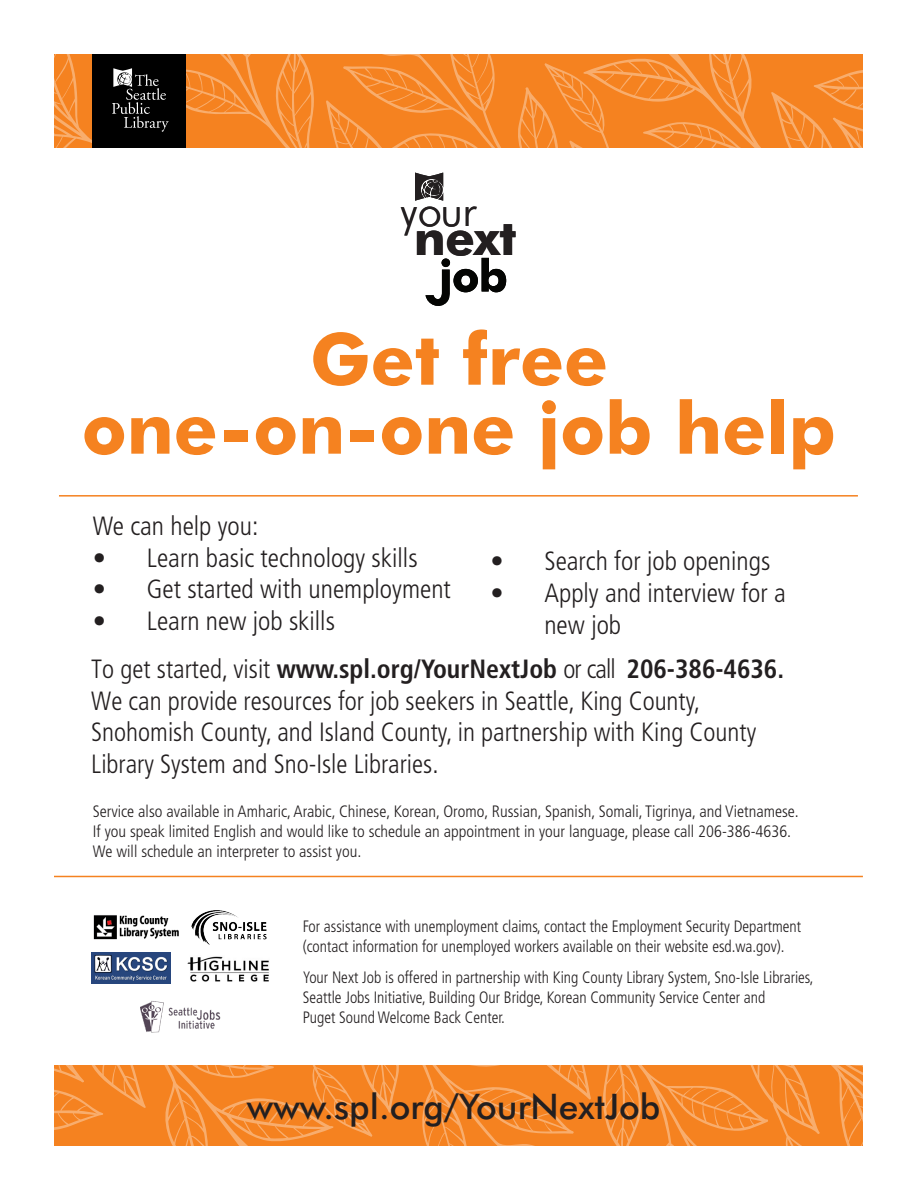
<style>
.page{position:relative;width:918px;height:1188px;background:#fff}
.page>*{position:absolute;margin:0;border:0;box-sizing:border-box;transform-origin:0 0}
.t1{font:700 72px/69px "Futura BT";color:#f58220;text-align:center}
.t2{font:700 48.15px "Futura BT";color:#231f20}
.t3{font:300 43.5px "Futura BT";color:#231f20}
.t4{font:500 35.25px "Futura BT";color:#231f20}
.t5{font:300 condensed 26.4px/31.7px "Frutiger";color:#231f20}
.t6{font:300 condensed 16.5px/19.8px "Frutiger";color:#231f20;scale:.95 1}
.t7{font:300 condensed 16.5px/19.8px "Frutiger";color:#231f20}
.s1{font-weight:700}
</style>
<div class="page">
<svg style="left:296px;top:1065px;width:567px;height:81px;background:#f5882c"></svg>
<svg style="left:54px;top:1065px;width:242px;height:81px;background:#f5892c"></svg>
<svg style="left:54px;top:54px;width:567px;height:93px;background:#f4882b"></svg>
<svg style="left:621px;top:54px;width:242px;height:93px;background:#f5892c"></svg>
<svg style="left:426px;top:258px;width:80px;height:48px"></svg>
<svg style="left:415px;top:173px;width:28px;height:28px"></svg>
<hr style="left:59px;top:495px;width:799px;height:2px;background:#f58220">
<hr style="left:54px;top:876px;width:809px;height:1px;background:#f58220">
<div style="left:93px;top:54px;width:93px;height:94px;background:#000"></div>
<svg style="left:112px;top:68px;width:56px;height:64px"></svg>
<img style="left:91px;top:952px;width:79px;height:32px">
<img style="left:187px;top:956px;width:82px;height:26px">
<img style="left:191px;top:910px;width:76px;height:34px">
<img style="left:93px;top:915px;width:86px;height:25px">
<img style="left:140px;top:1001px;width:80px;height:32px">
<h3 class="t3" style="left:400px;top:184px;width:77px">your</h3>
<h2 class="t2" style="left:414px;top:209px;width:104px">next</h2>
<p class="t1" style="left:82px;top:324px;width:756px">Get free<br>one-on-one job help</p>
<p class="t5" style="left:93px;top:510px;width:167px">We can help you:</p>
<p class="t5" style="left:93px;top:542px;width:326px">• Learn basic technology skills</p>
<p class="t5" style="left:93px;top:574px;width:360px">• Get started with unemployment</p>
<p class="t5" style="left:93px;top:605px;width:244px">• Learn new job skills</p>
<p class="t5" style="left:490px;top:546px;width:281px">• Search for job openings</p>
<p class="t5" style="left:544px;top:577px;width:243px;text-indent:-54px">• Apply and interview for a new job</p>
<p class="t5" style="left:91px;top:654px;width:694px">To get started, visit <span class="s1">www.spl.org/YourNextJob</span> or call <span class="s1">206-386-4636.<br></span>We can provide resources for job seekers in Seattle, King County, Snohomish County, and Island County, in partnership with King County Library System and Sno-Isle Libraries.</p>
<p class="t7" style="left:93px;top:802px;width:708px">Service also available in Amharic, Arabic, Chinese, Korean, Oromo, Russian, Spanish, Somali, Tigrinya, and Vietnamese.<br>If you speak limited English and would like to schedule an appointment in your language, please call 206-386-4636.<br>We will schedule an interpreter to assist you.</p>
<p class="t6" style="left:303px;top:917px;width:526px">For assistance with unemployment claims, contact the Employment Security Department</p>
<p class="t6" style="left:303px;top:936px;width:509px">(contact information for unemployed workers available on their website esd.wa.gov).</p>
<p class="t6" style="left:303px;top:968px;width:539px">Your Next Job is offered in partnership with King County Library System, Sno-Isle Libraries,<br>Seattle Jobs Initiative, Building Our Bridge, Korean Community Service Center and</p>
<p class="t6" style="left:303px;top:1008px;width:215px">Puget Sound Welcome Back Center.</p>
<p class="t4" style="left:247px;top:1085px;width:415px">www.spl.org/YourNextJob</p>
</div>
